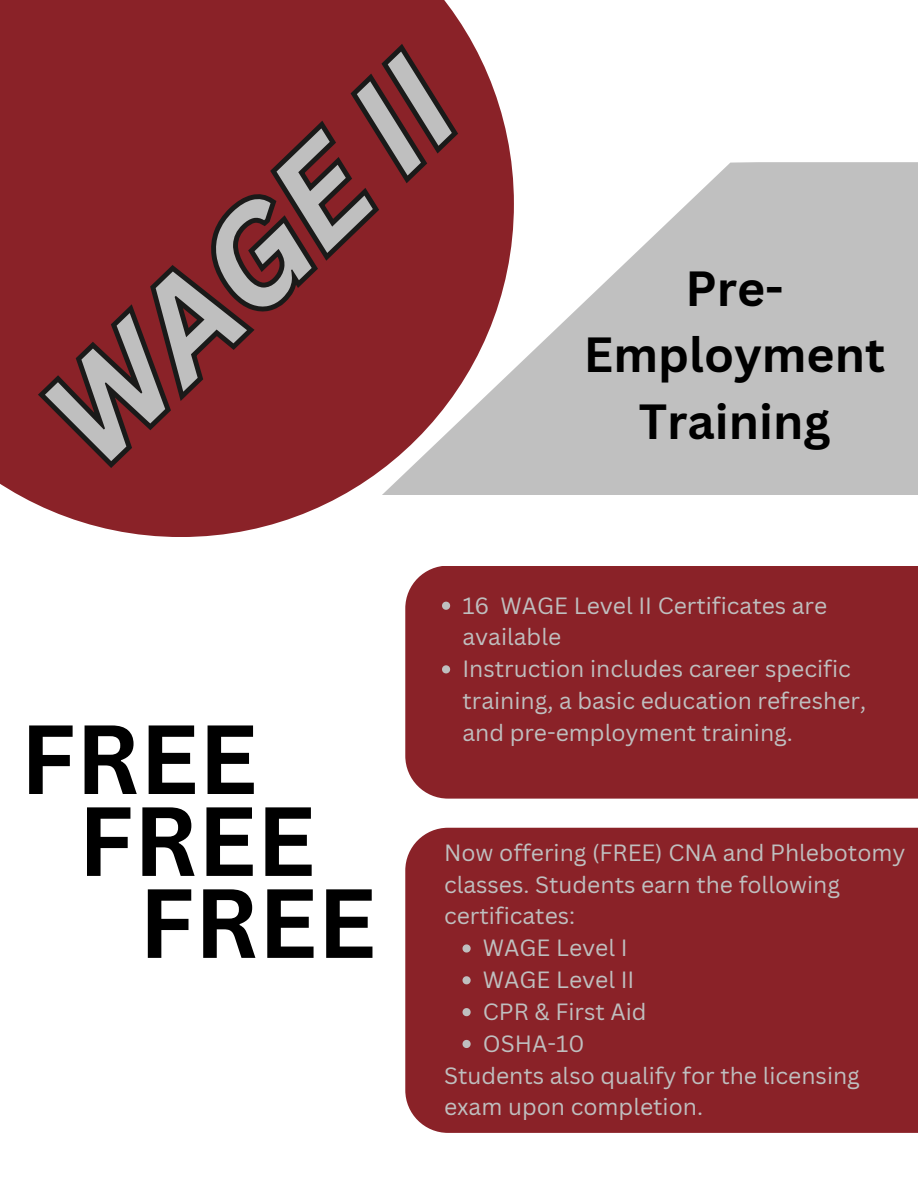
<style>
.page{position:relative;width:918px;height:1188px;background:#fff}
.page>*{position:absolute;margin:0;border:0;box-sizing:border-box;transform-origin:0 0}
.t1{font:italic 700 131.4px "Canva Sans";color:#bfbfbf}
.t2{font:700 96px "Canva Sans";color:#000}
.t3{font:700 48px/66.3px "Canva Sans";color:#000;text-align:center}
.t4{font:22.95px/31.8px "Canva Sans";color:#bfbfbf}
</style>
<div class="page">
<svg style="left:0;top:0;width:512px;height:537px;fill:#8a2228"></svg>
<div style="left:405px;top:566px;width:513px;height:233px;background:#8a2228"></div>
<div style="left:405px;top:828px;width:513px;height:305px;background:#8a2228"></div>
<svg style="left:29px;top:34px;width:455px;height:445px;background:#792126"></svg>
<svg style="left:382px;top:162px;width:536px;height:333px;fill:#c0c0c0"></svg>
<svg style="left:442px;top:602px;width:8px;height:8px"></svg>
<svg style="left:442px;top:665px;width:8px;height:8px"></svg>
<svg style="left:463px;top:944px;width:8px;height:9px"></svg>
<svg style="left:463px;top:976px;width:8px;height:8px"></svg>
<svg style="left:463px;top:1008px;width:8px;height:8px"></svg>
<svg style="left:463px;top:1040px;width:8px;height:8px"></svg>
<h1 class="t1" style="left:2px;top:372px;width:511px;rotate:-44deg">WAGE II</h1>
<h3 class="t3" style="left:584px;top:254px;width:303px">Pre-<br>Employment<br>Training</h3>
<h2 class="t2" style="left:20px;top:691px;width:239px">FREE</h2>
<h2 class="t2" style="left:78px;top:773px;width:239px">FREE</h2>
<h2 class="t2" style="left:139px;top:855px;width:239px">FREE</h2>
<p class="t4" style="left:462px;top:589px;width:405px">16 WAGE Level II Certificates are available<br>Instruction includes career specific training, a basic education refresher, and pre-employment training.</p>
<p class="t4" style="left:444px;top:836px;width:463px">Now offering (FREE) CNA and Phlebotomy</p>
<p class="t4" style="left:444px;top:868px;width:398px">classes. Students earn the following</p>
<p class="t4" style="left:444px;top:900px;width:133px">certificates:</p>
<p class="t4" style="left:483px;top:931px;width:146px">WAGE Level I</p>
<p class="t4" style="left:483px;top:963px;width:153px">WAGE Level II</p>
<p class="t4" style="left:483px;top:995px;width:165px">CPR &amp; First Aid</p>
<p class="t4" style="left:483px;top:1027px;width:103px">OSHA-10</p>
<p class="t4" style="left:444px;top:1059px;width:417px">Students also qualify for the licensing</p>
<p class="t4" style="left:444px;top:1091px;width:261px">exam upon completion.</p>
</div>
